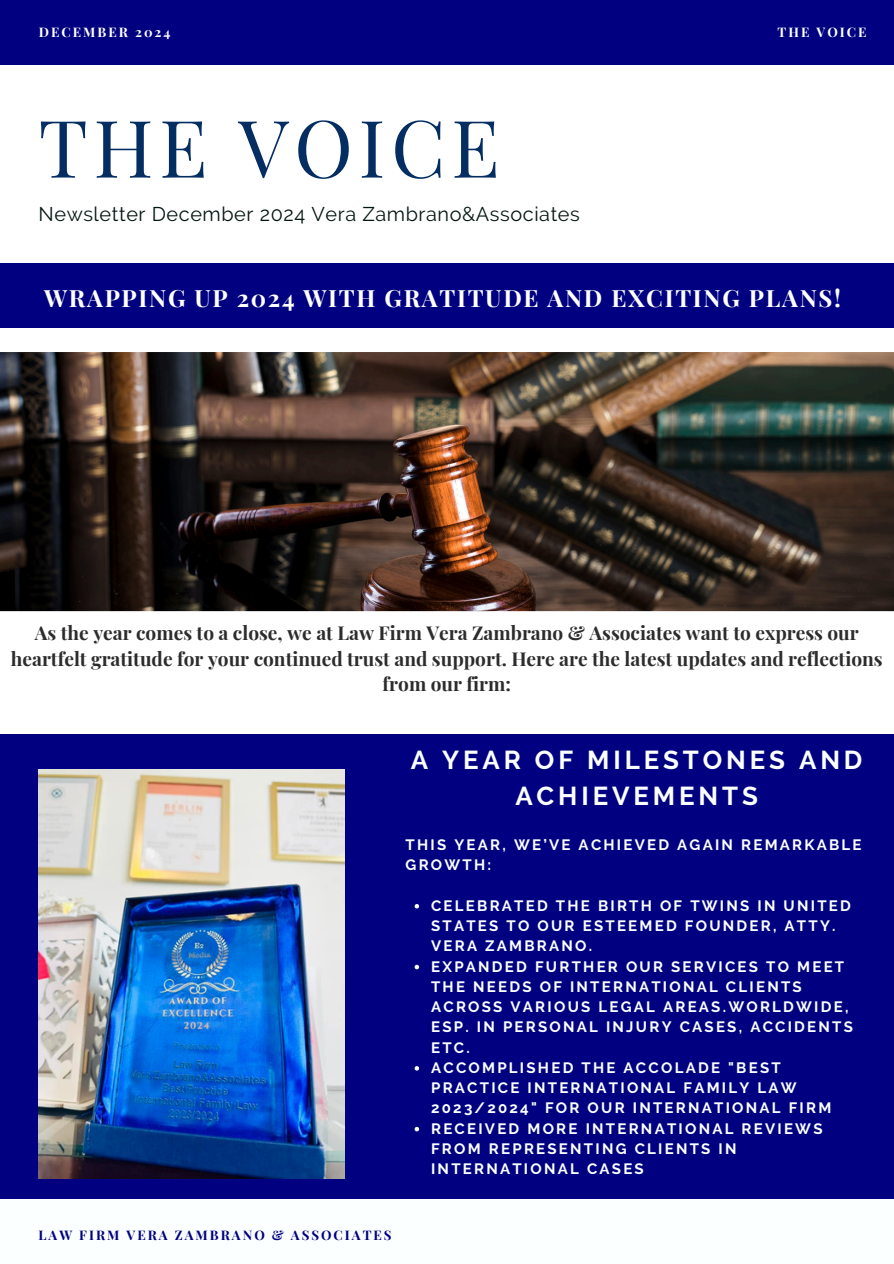
<style>
.page{position:relative;width:894px;height:1264px;background:#fff}
.page>*{position:absolute;margin:0;border:0;box-sizing:border-box;transform-origin:0 0}
.t1{font:79.35px "Playfair Display";letter-spacing:.07em;color:#042d62}
.t2{font:700 25.8px/36px "Raleway";letter-spacing:.15em;color:#fcffff;text-align:center}
.t3{font:700 23.85px "Playfair Display";letter-spacing:.07em;color:#fff}
.t4{font:19.8px "Raleway";letter-spacing:.03em;color:#051613}
.t5{font:700 19.05px/25.8px "Playfair Display";color:#2d2c2d;text-align:center}
.t6{font:700 15px/20.2px "Raleway";letter-spacing:.15em;color:#fcffff}
.t7{font:700 13.2px "Playfair Display";letter-spacing:.15em;color:#000080}
.t8{font:700 13.2px "Playfair Display";letter-spacing:.15em;color:#fff}
.t9{font:700 13.2px "Playfair Display";letter-spacing:.15em;color:#fcffff}
</style>
<div class="page">
<div style="left:0;top:0;width:893px;height:64px;background:#000080"></div>
<div style="left:0;top:734px;width:893px;height:479px;background:#000080"></div>
<div style="left:0;top:1199px;width:893px;height:64px;background:#fcffff"></div>
<div style="left:0;top:263px;width:893px;height:64px;background:#000080"></div>
<img style="left:0;top:352px;width:893px;height:259px">
<img style="left:38px;top:769px;width:306px;height:409px">
<svg style="left:414px;top:904px;width:5px;height:4px"></svg>
<svg style="left:414px;top:964px;width:5px;height:5px"></svg>
<svg style="left:414px;top:1066px;width:5px;height:4px"></svg>
<svg style="left:414px;top:1126px;width:5px;height:5px"></svg>
<h1 class="t8" style="left:39px;top:23px;width:133px">DECEMBER 2024</h1>
<h4 class="t9" style="left:777px;top:23px;width:90px">THE VOICE</h4>
<h2 class="t1" style="left:38px;top:92px;width:462px">THE VOICE</h2>
<p class="t4" style="left:38px;top:203px;width:542px">Newsletter December 2024 Vera Zambrano&amp;Associates</p>
<p class="t3" style="left:44px;top:281px;width:798px">WRAPPING UP 2024 WITH GRATITUDE AND EXCITING PLANS!</p>
<p class="t5" style="left:11px;top:618px;width:873px">As the year comes to a close, we at Law Firm Vera Zambrano &amp; Associates want to express our heartfelt gratitude for your continued trust and support. Here are the latest updates and reflections from our firm:</p>
<p class="t2" style="left:411px;top:741px;width:453px">A YEAR OF MILESTONES AND<br>ACHIEVEMENTS</p>
<h2 class="t6" style="left:405px;top:834px;width:457px">THIS YEAR, WE’VE ACHIEVED AGAIN REMARKABLE<br>GROWTH:</h2>
<h5 class="t6" style="left:431px;top:895px;width:421px">CELEBRATED THE BIRTH OF TWINS IN UNITED<br>STATES TO OUR ESTEEMED FOUNDER, ATTY.<br>VERA ZAMBRANO.</h5>
<p class="t6" style="left:431px;top:956px;width:423px">EXPANDED FURTHER OUR SERVICES TO MEET<br>THE NEEDS OF INTERNATIONAL CLIENTS<br>ACROSS VARIOUS LEGAL AREAS.WORLDWIDE,<br>ESP. IN PERSONAL INJURY CASES, ACCIDENTS<br>ETC.</p>
<p class="t6" style="left:431px;top:1057px;width:401px">ACCOMPLISHED THE ACCOLADE "BEST<br>PRACTICE INTERNATIONAL FAMILY LAW<br>2023/2024" FOR OUR INTERNATIONAL FIRM</p>
<p class="t6" style="left:431px;top:1118px;width:393px">RECEIVED MORE INTERNATIONAL REVIEWS<br>FROM REPRESENTING CLIENTS IN<br>INTERNATIONAL CASES</p>
<h3 class="t7" style="left:38px;top:1225px;width:354px">LAW FIRM VERA ZAMBRANO &amp; ASSOCIATES</h3>
</div>
